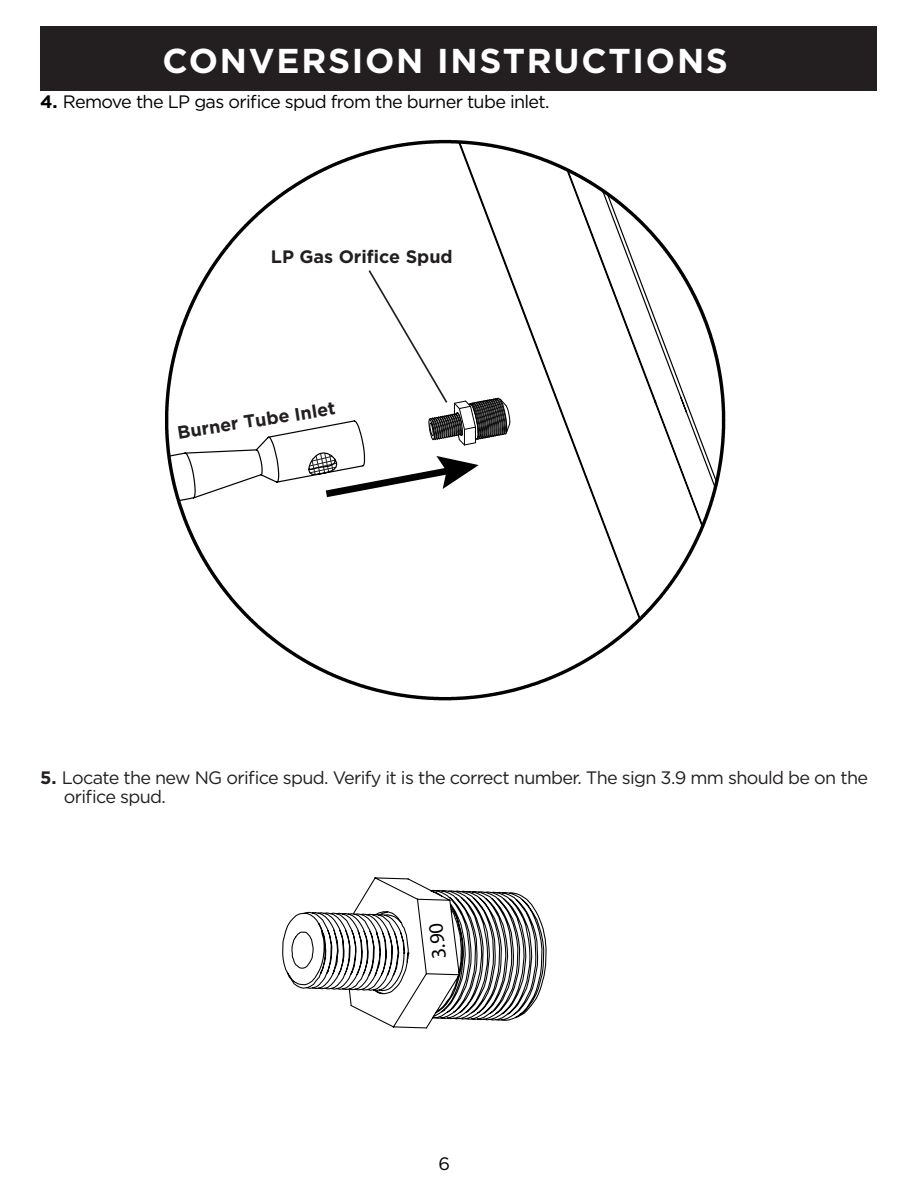
<style>
.page{position:relative;width:918px;height:1188px;background:#fff}
.page>*{position:absolute;margin:0;border:0;box-sizing:border-box;transform-origin:0 0}
.t1{font:700 34.5px "Gotham";letter-spacing:.05em;color:#fff}
.t2{font:20.85px "Myriad Pro";color:#000}
.t3{font:18px/19.5px "Gotham";letter-spacing:-.035em;color:#231f20}
.t4{font:18px "Gotham";letter-spacing:-.035em;color:#000}
.t5{font:700 18px "Gotham";color:#231f20}
.s1{font-weight:700}
</style>
<div class="page">
<div style="left:40px;top:26px;width:836px;height:65px;background:#231f20"></div>
<svg style="left:165px;top:139px;width:561px;height:562px"></svg>
<svg style="left:167px;top:140px;width:551px;height:481px"></svg>
<svg style="left:308px;top:452px;width:171px;height:50px"></svg>
<svg style="left:367px;top:268px;width:144px;height:178px"></svg>
<svg style="left:282px;top:877px;width:265px;height:152px"></svg>
<h1 class="t1" style="left:162px;top:38px;width:567px">CONVERSION INSTRUCTIONS</h1>
<p class="t4" style="left:40px;top:90px;width:511px"><span class="s1">4.</span> Remove the LP gas orifice spud from the burner tube inlet.</p>
<p class="t5" style="left:271px;top:245px;width:183px">LP Gas Orifice Spud</p>
<p class="t5" style="left:176px;top:421px;width:161px;rotate:-9deg">Burner Tube Inlet</p>
<p class="t3" style="left:64px;top:767px;width:806px;text-indent:-24px"><span class="s1">5.</span> Locate the new NG orifice spud. Verify it is the correct number. The sign 3.9 mm should be on the orifice spud.</p>
<p class="t2" style="left:427px;top:960px;width:38px;rotate:-96deg">3.90</p>
<p class="t4" style="left:438px;top:1152px;width:13px">6</p>
</div>
